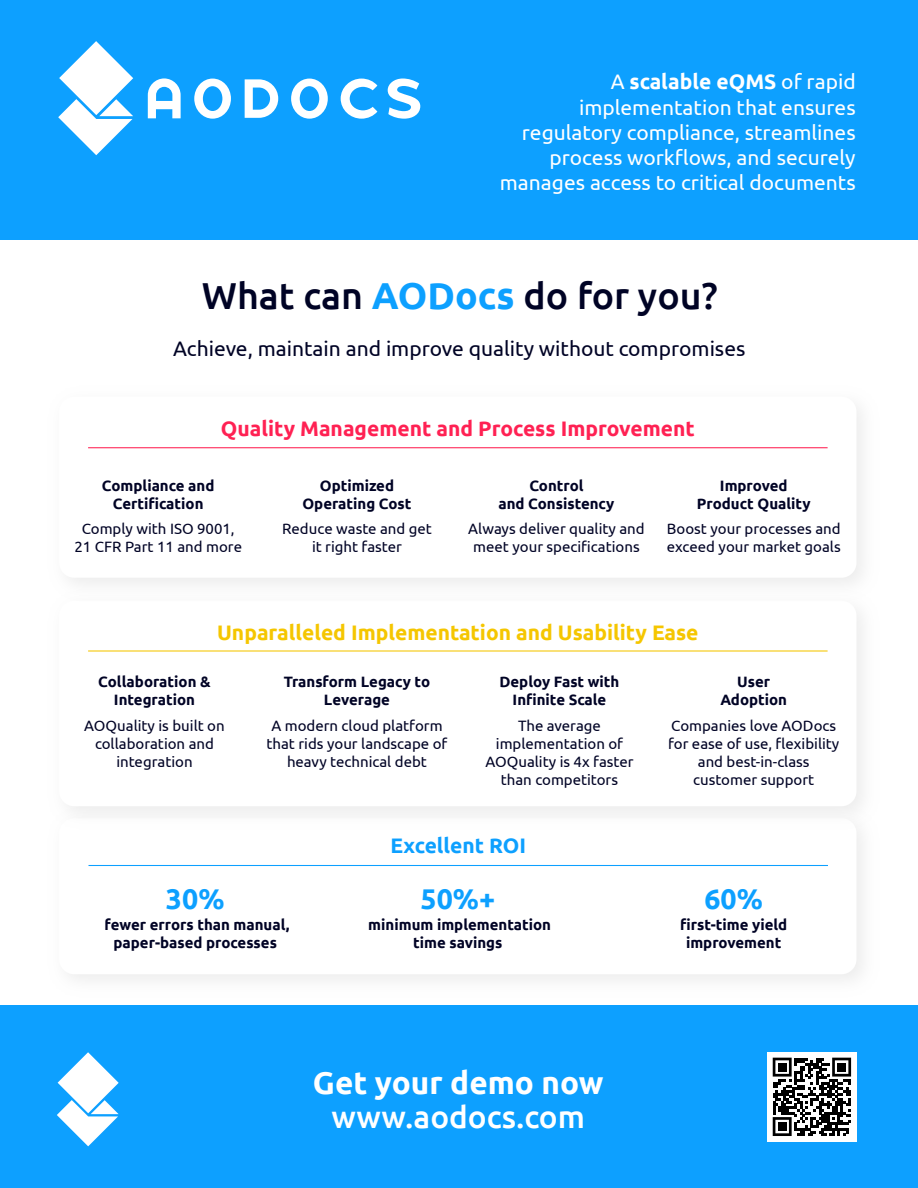
<style>
.page{position:relative;width:918px;height:1188px;background:#fff}
.page>*{position:absolute;margin:0;border:0;box-sizing:border-box;transform-origin:0 0}
.t1{font:500 37.5px "Ubuntu";color:#000325}
.t2{font:700 31.5px "Ubuntu";color:#fff}
.t3{font:500 31.5px "Ubuntu";color:#fff}
.t4{font:700 28.5px "Ubuntu";color:#0da0ff}
.t5{font:21px/25.2px "Ubuntu";color:#fff;text-align:right}
.t6{font:21px "Ubuntu";color:#000325}
.t7{font:700 21px "Ubuntu";color:#f5c600}
.t8{font:700 21px "Ubuntu";color:#ff2153}
.t9{font:700 21px "Ubuntu";color:#0da0ff}
.t10{font:15px/18px "Ubuntu";color:#000325;text-align:center}
.t11{font:700 15px/18px "Ubuntu";color:#000325;text-align:center}
.s1{font-weight:700}
.s2{font-weight:700;color:#0da0ff}
</style>
<div class="page">
<div style="left:59px;top:601px;width:797px;height:205px;background:#fff;border-radius:15px"></div>
<div style="left:0;top:1006px;width:918px;height:182px;background:#0da0ff"></div>
<div style="left:0;top:0;width:918px;height:239px;background:#0da0ff"></div>
<hr style="left:88px;top:447px;width:740px;height:1px;background:#ff2153">
<hr style="left:88px;top:650px;width:740px;height:2px;background:#f5c600">
<hr style="left:88px;top:865px;width:740px;height:1px;background:#0da0ff">
<svg style="left:148px;top:78px;width:272px;height:41px"></svg>
<svg style="left:58px;top:41px;width:75px;height:114px"></svg>
<svg style="left:57px;top:1052px;width:62px;height:94px"></svg>
<div style="left:767px;top:1052px;width:89px;height:89px;background:#fff"></div>
<svg style="left:773px;top:1058px;width:78px;height:78px"></svg>
<div style="left:778px;top:1063px;width:8px;height:8px;background:#000"></div>
<div style="left:838px;top:1063px;width:8px;height:8px;background:#000"></div>
<div style="left:778px;top:1123px;width:8px;height:8px;background:#000"></div>
<h3 class="t5" style="left:500px;top:69px;width:357px">A <span class="s1">scalable eQMS</span> of rapid implementation that ensures regulatory compliance, streamlines process workflows, and securely manages access to critical documents</h3>
<h1 class="t1" style="left:202px;top:272px;width:517px">What can <span class="s2">AODocs</span> do for you?</h1>
<h3 class="t6" style="left:173px;top:336px;width:574px">Achieve, maintain and improve quality without compromises</h3>
<h3 class="t8" style="left:221px;top:416px;width:475px">Quality Management and Process Improvement</h3>
<p class="t11" style="left:102px;top:476px;width:114px">Compliance and<br>Certification</p>
<p class="t10" style="left:74px;top:519px;width:169px">Comply with ISO 9001,<br>21 CFR Part 11 and more</p>
<p class="t11" style="left:302px;top:476px;width:111px">Optimized<br>Operating Cost</p>
<p class="t10" style="left:282px;top:519px;width:151px">Reduce waste and get it right faster</p>
<p class="t11" style="left:499px;top:476px;width:117px">Control<br>and Consistency</p>
<p class="t10" style="left:468px;top:519px;width:178px">Always deliver quality and meet your specifications</p>
<p class="t11" style="left:697px;top:476px;width:115px">Improved<br>Product Quality</p>
<p class="t10" style="left:667px;top:519px;width:175px;text-align:left">Boost your processes and exceed your market goals</p>
<h3 class="t7" style="left:217px;top:620px;width:483px">Unparalleled Implementation and Usability Ease</h3>
<p class="t11" style="left:98px;top:672px;width:114px">Collaboration &amp;<br>Integration</p>
<p class="t10" style="left:84px;top:716px;width:142px">AOQuality is built on collaboration and integration</p>
<p class="t11" style="left:284px;top:672px;width:148px">Transform Legacy to<br>Leverage</p>
<p class="t10" style="left:267px;top:716px;width:182px">A modern cloud platform that rids your landscape of heavy technical debt</p>
<p class="t11" style="left:500px;top:672px;width:121px">Deploy Fast with<br>Infinite Scale</p>
<p class="t10" style="left:485px;top:716px;width:150px">The average implementation of<br>AOQuality is 4x faster than competitors</p>
<h3 class="t9" style="left:390px;top:833px;width:137px">Excellent ROI</h3>
<h3 class="t4" style="left:166px;top:882px;width:60px">30%</h3>
<p class="t11" style="left:105px;top:915px;width:187px">fewer errors than manual, paper-based processes</p>
<h3 class="t4" style="left:420px;top:882px;width:76px">50%+</h3>
<p class="t11" style="left:368px;top:915px;width:184px">minimum implementation time savings</p>
<p class="t11" style="left:720px;top:672px;width:68px">User<br>Adoption</p>
<p class="t10" style="left:668px;top:716px;width:173px">Companies love AODocs for ease of use, flexibility and best-in-class customer support</p>
<h3 class="t4" style="left:704px;top:882px;width:60px">60%</h3>
<p class="t11" style="left:680px;top:915px;width:109px">first-time yield improvement</p>
<h2 class="t2" style="left:313px;top:1064px;width:292px">Get your demo now</h2>
<h2 class="t3" style="left:331px;top:1097px;width:255px">www.aodocs.com</h2>
</div>
